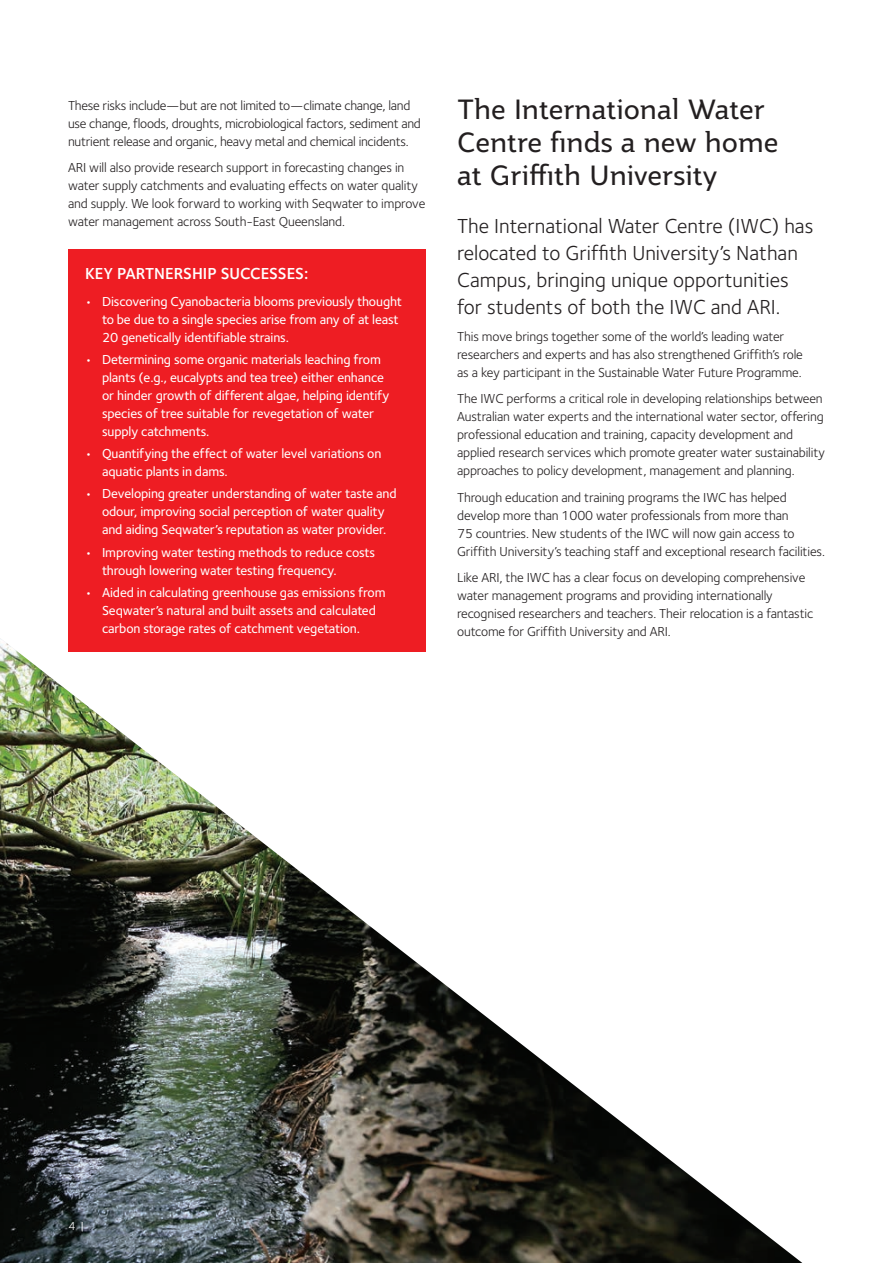
<style>
.page{position:relative;width:893px;height:1263px;background:#fff}
.page>*{position:absolute;margin:0;border:0;box-sizing:border-box;transform-origin:0 0}
.t1{font:27px/33px "Jotia";color:#231f20}
.t2{font:21px/27px "Foundry Sterling";color:#231f20}
.t3{font:600 16.5px "Foundry Sterling";color:#fff}
.t4{font:13.5px/18px "Foundry Sterling";letter-spacing:-.01em;color:#231f20}
.t5{font:500 13.5px/18px "Foundry Sterling";letter-spacing:-.01em;color:#fff}
.t6{font:12px "Foundry Sterling";color:#fff}
</style>
<div class="page">
<div style="left:68px;top:249px;width:357px;height:403px;background:#ee1d23"></div>
<img style="left:0;top:638px;width:802px;height:625px">
<p class="t4" style="left:68px;top:96px;width:354px">These risks include—but are not limited to—climate change, land use change, floods, droughts, microbiological factors, sediment and nutrient release and organic, heavy metal and chemical incidents.</p>
<p class="t4" style="left:68px;top:159px;width:359px">ARI will also provide research support in forecasting changes in water supply catchments and evaluating effects on water quality and supply. We look forward to working with Seqwater to improve water management across South-East Queensland.</p>
<p class="t3" style="left:85px;top:264px;width:225px">KEY PARTNERSHIP SUCCESSES:</p>
<p class="t5" style="left:102px;top:292px;width:301px;text-indent:-17px">• Discovering Cyanobacteria blooms previously thought to be due to a single species arise from any of at least<br>20 genetically identifiable strains.</p>
<p class="t5" style="left:102px;top:350px;width:289px;text-indent:-17px">• Determining some organic materials leaching from plants (e.g., eucalypts and tea tree) either enhance or hinder growth of different algae, helping identify species of tree suitable for revegetation of water supply catchments.</p>
<p class="t5" style="left:102px;top:444px;width:281px;text-indent:-17px">• Quantifying the effect of water level variations on aquatic plants in dams.</p>
<p class="t5" style="left:85px;top:485px;width:313px;text-align:center">• Developing greater understanding of water taste and odour, improving social perception of water quality<br>and aiding Seqwater’s reputation as water provider.</p>
<p class="t5" style="left:102px;top:543px;width:274px;text-indent:-17px">• Improving water testing methods to reduce costs through lowering water testing frequency.</p>
<p class="t5" style="left:102px;top:583px;width:285px;text-indent:-17px">• Aided in calculating greenhouse gas emissions from<br>Seqwater’s natural and built assets and calculated carbon storage rates of catchment vegetation.</p>
<h1 class="t1" style="left:457px;top:93px;width:323px">The International Water<br>Centre finds a new home at Griffith University</h1>
<h2 class="t2" style="left:457px;top:212px;width:358px">The International Water Centre (IWC) has relocated to Griffith University’s Nathan Campus, bringing unique opportunities for students of both the IWC and ARI.</h2>
<p class="t4" style="left:457px;top:327px;width:347px">This move brings together some of the world’s leading water researchers and experts and has also strengthened Griffith’s role as a key participant in the Sustainable Water Future Programme.</p>
<p class="t4" style="left:457px;top:389px;width:369px">The IWC performs a critical role in developing relationships between Australian water experts and the international water sector, offering professional education and training, capacity development and applied research services which promote greater water sustainability approaches to policy development, management and planning.</p>
<p class="t4" style="left:457px;top:488px;width:369px">Through education and training programs the IWC has helped develop more than 1000 water professionals from more than<br>75 countries. New students of the IWC will now gain access to Griffith University’s teaching staff and exceptional research facilities.</p>
<p class="t4" style="left:457px;top:568px;width:358px">Like ARI, the IWC has a clear focus on developing comprehensive water management programs and providing internationally recognised researchers and teachers. Their relocation is a fantastic outcome for Griffith University and ARI.</p>
<p class="t6" style="left:68px;top:1219px;width:17px">4 |</p>
</div>
